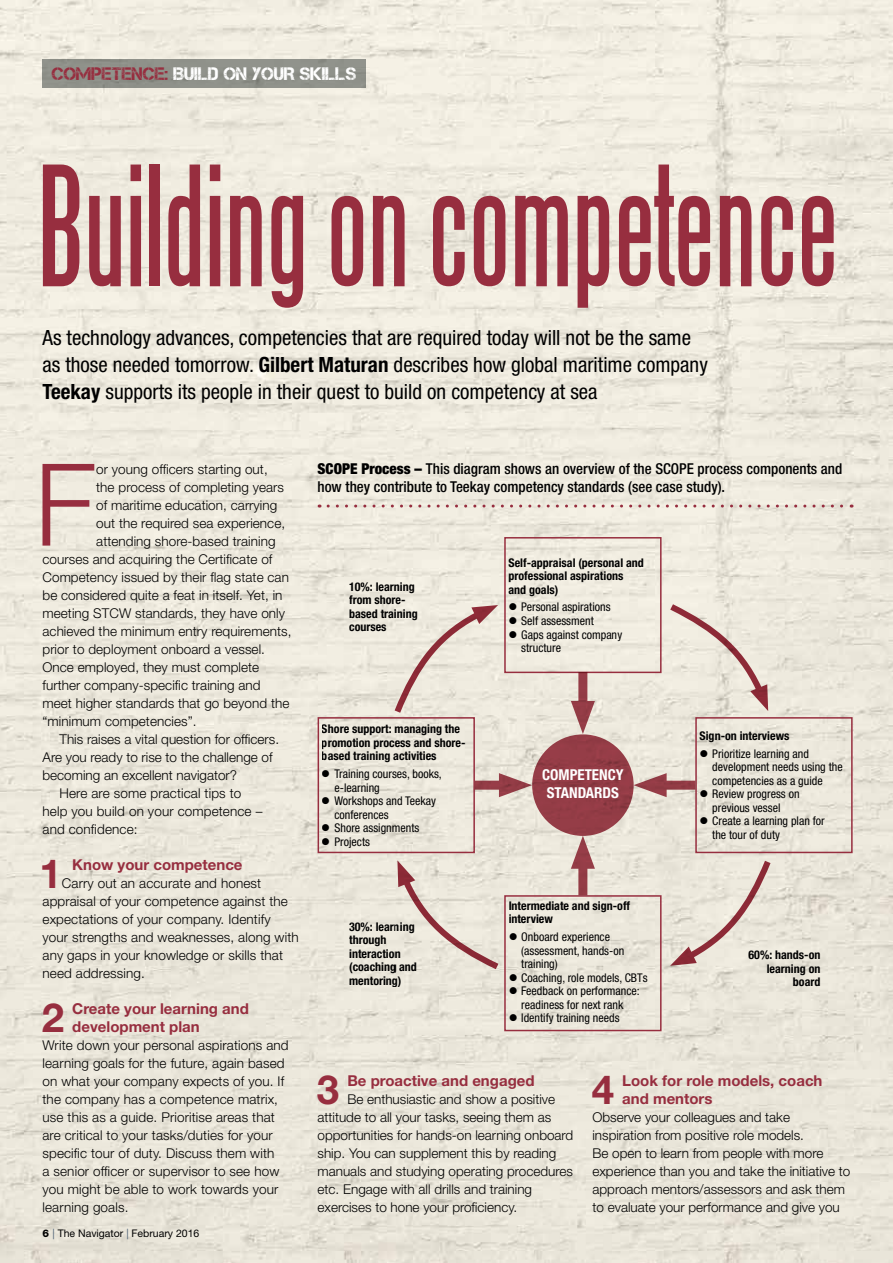
<style>
.page{position:relative;width:893px;height:1263px;background:#fff}
.page>*{position:absolute;margin:0;border:0;box-sizing:border-box;transform-origin:0 0}
.t1{font:152.1px "Steelfish";color:#972e3f}
.t2{font:300 114.3px "Helvetica Neue LT Std";color:#972e3f}
.t3{font:700 40.2px "Helvetica Neue LT Std";color:#972e3f}
.t4{font:condensed 21px/27px "Helvetica Neue LT Std";color:#000}
.t5{font:18px "Captureit";color:#fff}
.t6{font:500 condensed 15px/18px "Helvetica Neue LT Std";color:#000}
.t7{font:700 15px/18px "Helvetica Neue LT Std";color:#972e3f}
.t8{font:700 condensed 15px/18px "Helvetica Neue LT Std";color:#fff;text-align:center}
.t9{font:300 13.5px/18px "Helvetica Neue LT Std";letter-spacing:.005em;color:#000}
.t10{font:condensed 12px/13.5px "Helvetica Neue LT Std";color:#000}
.t11{font:700 condensed 12px/13.5px "Helvetica Neue LT Std";color:#000}
.t12{font:10.5px "Helvetica Neue LT Std";color:#000}
.s1{color:#972e3f}
.s2{font-weight:700}
.s3{font-weight:800}
.s4{color:#475c72}
.s5{font-weight:900}
</style>
<div class="page">
<img style="left:0;top:0;width:893px;height:1263px">
<div style="left:43px;top:60px;width:323px;height:28px;background:#8f918a"></div>
<div style="left:532px;top:734px;width:102px;height:102px;background:#943c46;border-radius:50%"></div>
<div style="left:318px;top:717px;width:157px;height:136px;border:2px solid #972e3f"></div>
<div style="left:695px;top:717px;width:158px;height:136px;border:2px solid #972e3f"></div>
<div style="left:504px;top:537px;width:158px;height:136px;border:2px solid #972e3f"></div>
<div style="left:504px;top:895px;width:158px;height:136px;border:2px solid #972e3f"></div>
<div style="left:475px;top:781px;width:38px;height:9px;background:#943c46"></div>
<svg style="left:499px;top:773px;width:33px;height:24px"></svg>
<div style="left:653px;top:781px;width:42px;height:9px;background:#913a44"></div>
<svg style="left:633px;top:773px;width:34px;height:24px"></svg>
<div style="left:578px;top:672px;width:9px;height:43px;background:#953d47"></div>
<svg style="left:571px;top:701px;width:24px;height:33px"></svg>
<div style="left:578px;top:855px;width:9px;height:40px;background:#933c45"></div>
<svg style="left:571px;top:836px;width:24px;height:33px"></svg>
<svg style="left:393px;top:603px;width:105px;height:111px"></svg>
<svg style="left:396px;top:860px;width:104px;height:111px"></svg>
<svg style="left:670px;top:859px;width:102px;height:108px"></svg>
<svg style="left:669px;top:603px;width:101px;height:108px"></svg>
<svg style="left:328px;top:504px;width:524px;height:3px"></svg>
<svg style="left:323px;top:770px;width:7px;height:7px"></svg>
<svg style="left:323px;top:797px;width:7px;height:7px"></svg>
<svg style="left:323px;top:824px;width:7px;height:7px"></svg>
<svg style="left:323px;top:838px;width:7px;height:7px"></svg>
<svg style="left:700px;top:750px;width:7px;height:7px"></svg>
<svg style="left:700px;top:790px;width:7px;height:7px"></svg>
<svg style="left:700px;top:817px;width:7px;height:7px"></svg>
<svg style="left:509px;top:603px;width:7px;height:8px"></svg>
<svg style="left:509px;top:617px;width:7px;height:7px"></svg>
<svg style="left:509px;top:630px;width:7px;height:8px"></svg>
<svg style="left:509px;top:933px;width:7px;height:7px"></svg>
<svg style="left:509px;top:974px;width:7px;height:7px"></svg>
<svg style="left:509px;top:987px;width:7px;height:7px"></svg>
<svg style="left:509px;top:1014px;width:7px;height:7px"></svg>
<h3 class="t5" style="left:52px;top:64px;width:306px"><span class="s1">COMPETENCE:</span> BUILD ON YOUR SKILLS</h3>
<h1 class="t1" style="left:38px;top:146px;width:802px">Building on competence</h1>
<h3 class="t4" style="left:43px;top:323px;width:667px">As technology advances, competencies that are required today will not be the same as those needed tomorrow. <span class="s2">Gilbert Maturan</span> describes how global maritime company<br><span class="s2">Teekay</span> supports its people in their quest to build on competency at sea</h3>
<h2 class="t2" style="left:34px;top:435px;width:63px">F</h2>
<p class="t9" style="left:96px;top:459px;width:173px">or young officers starting out,</p>
<p class="t9" style="left:96px;top:477px;width:189px">the process of completing years</p>
<p class="t9" style="left:96px;top:495px;width:183px">of maritime education, carrying</p>
<p class="t9" style="left:96px;top:513px;width:190px">out the required sea experience,</p>
<p class="t9" style="left:96px;top:531px;width:181px">attending shore-based training</p>
<p class="t9" style="left:43px;top:549px;width:231px">courses and acquiring the Certificate of</p>
<p class="t9" style="left:43px;top:567px;width:248px">Competency issued by their flag state can</p>
<p class="t9" style="left:43px;top:585px;width:242px">be considered quite a feat in itself. Yet, in</p>
<p class="t9" style="left:43px;top:603px;width:244px">meeting STCW standards, they have only</p>
<p class="t9" style="left:43px;top:621px;width:250px">achieved the minimum entry requirements,</p>
<p class="t9" style="left:43px;top:639px;width:224px">prior to deployment onboard a vessel.</p>
<p class="t9" style="left:43px;top:657px;width:218px">Once employed, they must complete</p>
<p class="t9" style="left:43px;top:675px;width:220px">further company-specific training and</p>
<p class="t9" style="left:43px;top:693px;width:248px">meet higher standards that go beyond the</p>
<p class="t9" style="left:43px;top:711px;width:155px">“minimum competencies”.</p>
<p class="t9" style="left:60px;top:729px;width:221px">This raises a vital question for officers.</p>
<p class="t9" style="left:43px;top:747px;width:232px">Are you ready to rise to the challenge of</p>
<p class="t9" style="left:43px;top:765px;width:196px">becoming an excellent navigator?</p>
<p class="t9" style="left:60px;top:783px;width:183px">Here are some practical tips to</p>
<p class="t9" style="left:43px;top:801px;width:221px">help you build on your competence –</p>
<p class="t9" style="left:43px;top:819px;width:97px">and confidence:</p>
<h3 class="t3" style="left:40px;top:848px;width:24px">1</h3>
<p class="t7" style="left:72px;top:855px;width:172px">Know your competence</p>
<p class="t9" style="left:43px;top:873px;width:258px;text-indent:19px">Carry out an accurate and honest appraisal of your competence against the expectations of your company. Identify your strengths and weaknesses, along with any gaps in your knowledge or skills that need addressing.</p>
<h3 class="t3" style="left:42px;top:992px;width:24px">2</h3>
<p class="t7" style="left:72px;top:999px;width:178px">Create your learning and development plan</p>
<p class="t9" style="left:43px;top:1035px;width:248px">Write down your personal aspirations and learning goals for the future, again based on what your company expects of you. If the company has a competence matrix, use this as a guide. Prioritise areas that are critical to your tasks/duties for your specific tour of duty. Discuss them with<br>a senior officer or supervisor to see how you might be able to work towards your learning goals.</p>
<p class="t12" style="left:43px;top:1227px;width:158px"><span class="s3">6</span> <span class="s4">|</span> The Navigator <span class="s4">|</span> February 2016</p>
<p class="t6" style="left:318px;top:459px;width:526px"><span class="s5">SCOPE Process –</span> This diagram shows an overview of the SCOPE process components and how they contribute to Teekay competency standards (see case study).</p>
<p class="t11" style="left:349px;top:579px;width:70px">10%: learning from shore&shy;based training courses</p>
<p class="t11" style="left:322px;top:722px;width:145px">Shore support: managing the promotion process and shore&shy;based training activities</p>
<p class="t10" style="left:334px;top:767px;width:109px">Training courses, books, e-learning<br>Workshops and Teekay conferences<br>Shore assignments<br>Projects</p>
<p class="t11" style="left:349px;top:919px;width:69px">30%: learning through interaction (coaching and mentoring)</p>
<p class="t11" style="left:508px;top:555px;width:137px">Self-appraisal (personal and professional aspirations and goals)</p>
<p class="t10" style="left:521px;top:600px;width:102px">Personal aspirations<br>Self assessment<br>Gaps against company structure</p>
<p class="t8" style="left:542px;top:765px;width:83px">COMPETENCY<br>STANDARDS</p>
<p class="t11" style="left:508px;top:899px;width:123px">Intermediate and sign-off interview</p>
<p class="t10" style="left:521px;top:930px;width:128px">Onboard experience (assessment, hands-on training)<br>Coaching, role models, CBTs<br>Feedback on performance: readiness for next rank<br>Identify training needs</p>
<p class="t11" style="left:699px;top:729px;width:91px">Sign-on interviews</p>
<p class="t10" style="left:712px;top:747px;width:132px">Prioritize learning and development needs using the competencies as a guide<br>Review progress on<br>previous vessel<br>Create a learning plan for<br>the tour of duty</p>
<p class="t11" style="left:748px;top:948px;width:73px;text-align:right">60%: hands-on learning on board</p>
<h3 class="t3" style="left:317px;top:1064px;width:24px">3</h3>
<p class="t7" style="left:347px;top:1071px;width:189px">Be proactive and engaged</p>
<p class="t9" style="left:318px;top:1089px;width:257px;text-indent:30px">Be enthusiastic and show a positive attitude to all your tasks, seeing them as opportunities for hands-on learning onboard ship. You can supplement this by reading manuals and studying operating procedures etc. Engage with all drills and training exercises to hone your proficiency.</p>
<h3 class="t3" style="left:592px;top:1064px;width:24px">4</h3>
<p class="t7" style="left:622px;top:1071px;width:202px">Look for role models, coach and mentors</p>
<p class="t9" style="left:592px;top:1107px;width:259px">Observe your colleagues and take inspiration from positive role models.<br>Be open to learn from people with more experience than you and take the initiative to approach mentors/assessors and ask them to evaluate your performance and give you</p>
</div>
